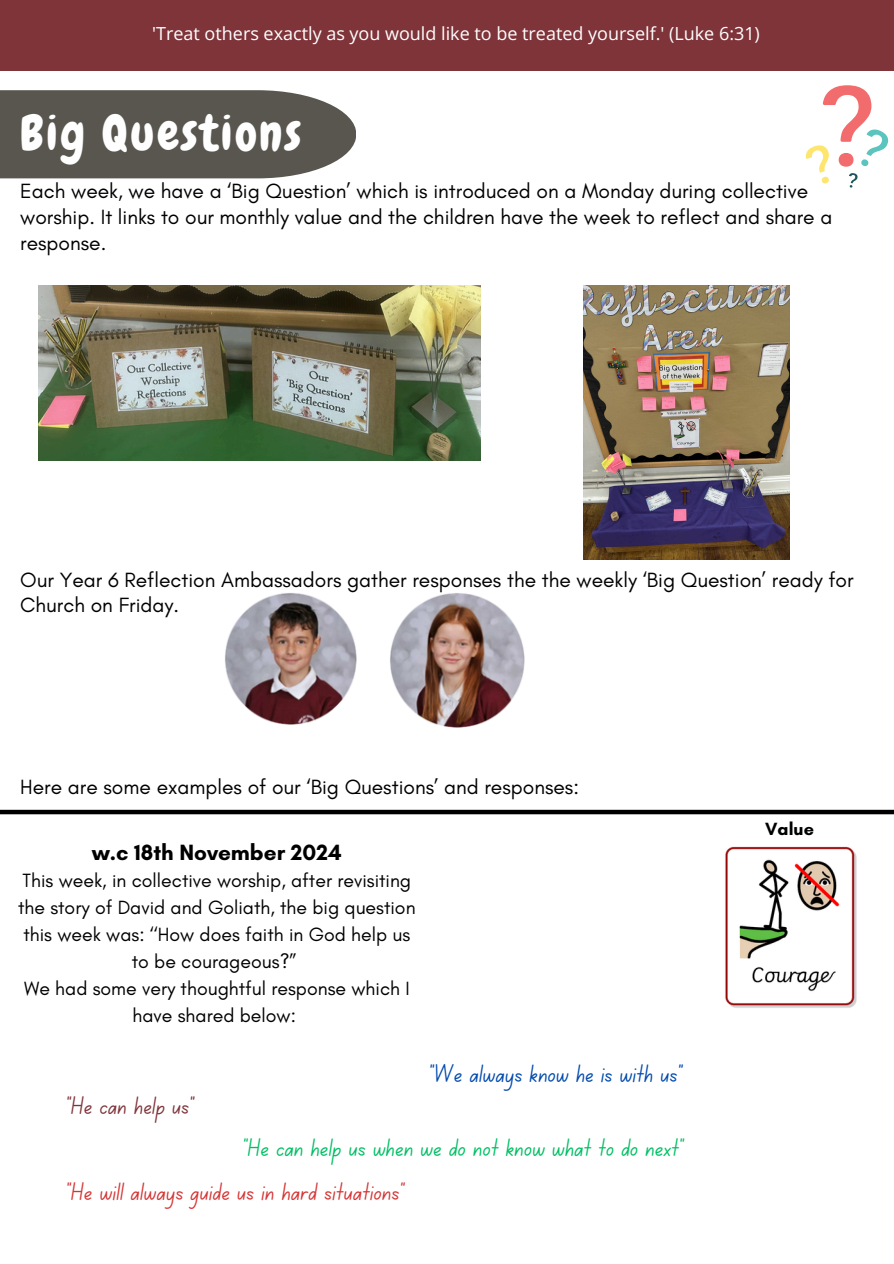
<style>
.page{position:relative;width:894px;height:1264px;background:#fff}
.page>*{position:absolute;margin:0;border:0;box-sizing:border-box;transform-origin:0 0}
.t1{font:49.2px "Chewy";letter-spacing:.05em;color:#fefefe}
.t2{font:25.5px "Canva School Font";color:#00bf63}
.t3{font:25.5px "Canva School Font";color:#d53535}
.t4{font:25.5px "Canva School Font";color:#004aad}
.t5{font:25.5px "Canva School Font";color:#7f343a}
.t6{font:700 22.5px "Glacial Indifference";color:#000}
.t7{font:21px/25.8px "Glacial Indifference";color:#000}
.t8{font:19.5px/27px "Glacial Indifference";color:#000;text-align:center}
.t9{font:18px "Open Sans";color:#fff}
.t10{font:700 18px "Glacial Indifference";color:#000}
</style>
<div class="page">
<div style="left:0;top:0;width:893px;height:71px;background:#7f343a"></div>
<div style="left:0;top:90px;width:356px;height:88px;background:#58564f"></div>
<img style="left:38px;top:285px;width:442px;height:175px">
<img style="left:583px;top:285px;width:206px;height:274px">
<img style="left:390px;top:593px;width:134px;height:135px">
<img style="left:225px;top:593px;width:131px;height:131px">
<img style="left:725px;top:846px;width:132px;height:162px">
<div style="left:0;top:809px;width:893px;height:5px;background:#000"></div>
<svg style="left:805px;top:85px;width:84px;height:103px"></svg>
<h1 class="t9" style="left:152px;top:20px;width:609px">'Treat others exactly as you would like to be treated yourself.' (Luke 6:31)</h1>
<h3 class="t1" style="left:20px;top:102px;width:282px">Big Questions</h3>
<p class="t7" style="left:20px;top:178px;width:813px">Each week, we have a ‘Big Question’ which is introduced on a Monday during collective worship. It links to our monthly value and the children have the week to reflect and share a response.</p>
<p class="t7" style="left:20px;top:566px;width:834px">Our Year 6 Reflection Ambassadors gather responses the the weekly ‘Big Question’ ready for<br>Church on Friday.</p>
<p class="t7" style="left:20px;top:773px;width:560px">Here are some examples of our ‘Big Questions’ and responses:</p>
<h3 class="t6" style="left:92px;top:838px;width:251px">w.c 18th November 2024</h3>
<h3 class="t8" style="left:18px;top:866px;width:399px">This week, in collective worship, after revisiting the story of David and Goliath, the big question this week was: ‘‘How does faith in God help us to be courageous?”<br>We had some very thoughtful response which I have shared below:</h3>
<p class="t5" style="left:66px;top:1094px;width:129px">“He can help us”</p>
<p class="t4" style="left:429px;top:1062px;width:254px">“We always know he is with us”</p>
<p class="t2" style="left:242px;top:1136px;width:441px">“He can help us when we do not know what to do next”</p>
<p class="t3" style="left:66px;top:1180px;width:339px">“He will always guide us in hard situations”</p>
<h3 class="t10" style="left:765px;top:817px;width:50px">Value</h3>
</div>
